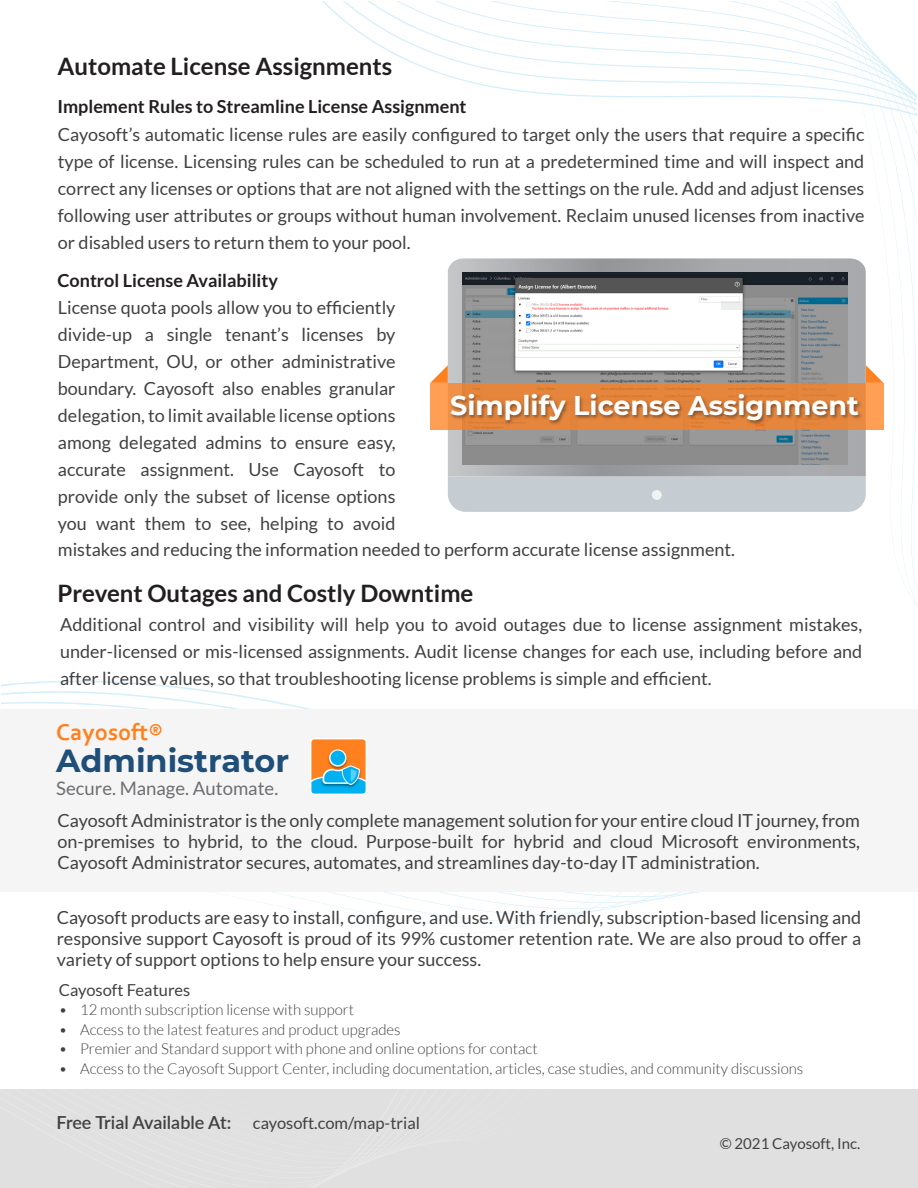
<style>
.page{position:relative;width:918px;height:1188px;background:#fff}
.page>*{position:absolute;margin:0;border:0;box-sizing:border-box;transform-origin:0 0}
.t1{font:700 31.95px "Montserrat";color:#1f4e79}
.t2{font:700 27px "Montserrat";color:#fff}
.t3{font:700 24px "Lato";color:#231f20}
.t4{font:700 23.85px "Corbel";color:#ff801e}
.t5{font:18.6px "Lato";color:#6d6e71}
.t6{font:18px/27px "Lato";color:#414042;text-align:justify}
.t7{font:700 18px "Lato";color:#231f20}
.t8{font:16.5px "Lato";color:#414042}
.t9{font:300 15px "Lato";color:#414042}
.t10{font:15px "Lato";color:#414042}
.s1{font-weight:600;font-size:18px}
</style>
<div class="page">
<div style="left:0;top:1090px;width:915px;height:98px;background:#e0e0e0"></div>
<svg style="left:322px;top:1px;width:594px;height:604px"></svg>
<svg style="left:2px;top:680px;width:698px;height:254px"></svg>
<div style="left:0;top:709px;width:918px;height:183px;background:#f5f5f5"></div>
<img style="left:311px;top:739px;width:55px;height:55px">
<div style="left:448px;top:478px;width:418px;height:34px;background:#c5cdd2"></div>
<div style="left:652px;top:490px;width:10px;height:10px;background:#f1f2f2;border-radius:50%"></div>
<svg style="left:448px;top:258px;width:418px;height:81px;background:#a4a7aa"></svg>
<img style="left:463px;top:273px;width:384px;height:66px">
<div style="left:721px;top:302px;width:21px;height:8px;background:#edeeee"></div>
<img style="left:397px;top:339px;width:517px;height:139px">
<h3 class="t3" style="left:57px;top:52px;width:336px">Automate License Assignments</h3>
<p class="t7" style="left:57px;top:96px;width:411px">Implement Rules to Streamline License Assignment</p>
<p class="t6" style="left:58px;top:121px;width:808px">Cayosoft’s automatic license rules are easily configured to target only the users that require a specific type of license. Licensing rules can be scheduled to run at a predetermined time and will inspect and correct any licenses or options that are not aligned with the settings on the rule. Add and adjust licenses following user attributes or groups without human involvement. Reclaim unused licenses from inactive or disabled users to return them to your pool.</p>
<p class="t7" style="left:57px;top:271px;width:222px">Control License Availability</p>
<p class="t6" style="left:58px;top:294px;width:339px">License quota pools allow you to efficiently divide-up a single tenant’s licenses by Department, OU, or other administrative boundary. Cayosoft also enables granular delegation, to limit available license options among delegated admins to ensure easy, accurate assignment. Use Cayosoft to provide only the subset of license options you want them to see, helping to avoid</p>
<h2 class="t2" style="left:450px;top:386px;width:410px">Simplify License Assignment</h2>
<p class="t6" style="left:58px;top:536px;width:679px">mistakes and reducing the information needed to perform accurate license assignment.</p>
<h3 class="t3" style="left:57px;top:580px;width:417px">Prevent Outages and Costly Downtime</h3>
<p class="t6" style="left:60px;top:611px;width:804px">Additional control and visibility will help you to avoid outages due to license assignment mistakes, under-licensed or mis-licensed assignments. Audit license changes for each use, including before and after license values, so that troubleshooting license problems is simple and efficient.</p>
<h3 class="t4" style="left:56px;top:717px;width:108px">Cayosoft®</h3>
<h1 class="t1" style="left:56px;top:738px;width:234px">Administrator</h1>
<p class="t5" style="left:56px;top:778px;width:224px">Secure. Manage. Automate.</p>
<p class="t6" style="left:58px;top:810px;width:804px;line-height:21px">Cayosoft Administrator is the only complete management solution for your entire cloud IT journey, from on-premises to hybrid, to the cloud. Purpose-built for hybrid and cloud Microsoft environments, Cayosoft Administrator secures, automates, and streamlines day-to-day IT administration.</p>
<p class="t6" style="left:57px;top:907px;width:806px;line-height:21px">Cayosoft products are easy to install, configure, and use. With friendly, subscription-based licensing and responsive support Cayosoft is proud of its 99% customer retention rate. We are also proud to offer a variety of support options to help ensure your success.</p>
<p class="t8" style="left:59px;top:981px;width:133px">Cayosoft Features</p>
<p class="t9" style="left:59px;top:1002px;width:297px">• 12 month subscription license with support</p>
<p class="t9" style="left:59px;top:1021px;width:343px">• Access to the latest features and product upgrades</p>
<p class="t9" style="left:59px;top:1041px;width:480px">• Premier and Standard support with phone and online options for contact</p>
<p class="t9" style="left:59px;top:1060px;width:746px">• Access to the Cayosoft Support Center, including documentation, articles, case studies, and community discussions</p>
<p class="t8" style="left:57px;top:1114px;width:365px"><span class="s1">Free Trial Available At:</span> cayosoft.com/map-trial</p>
<p class="t10" style="left:720px;top:1135px;width:142px">© 2021 Cayosoft, Inc.</p>
</div>
